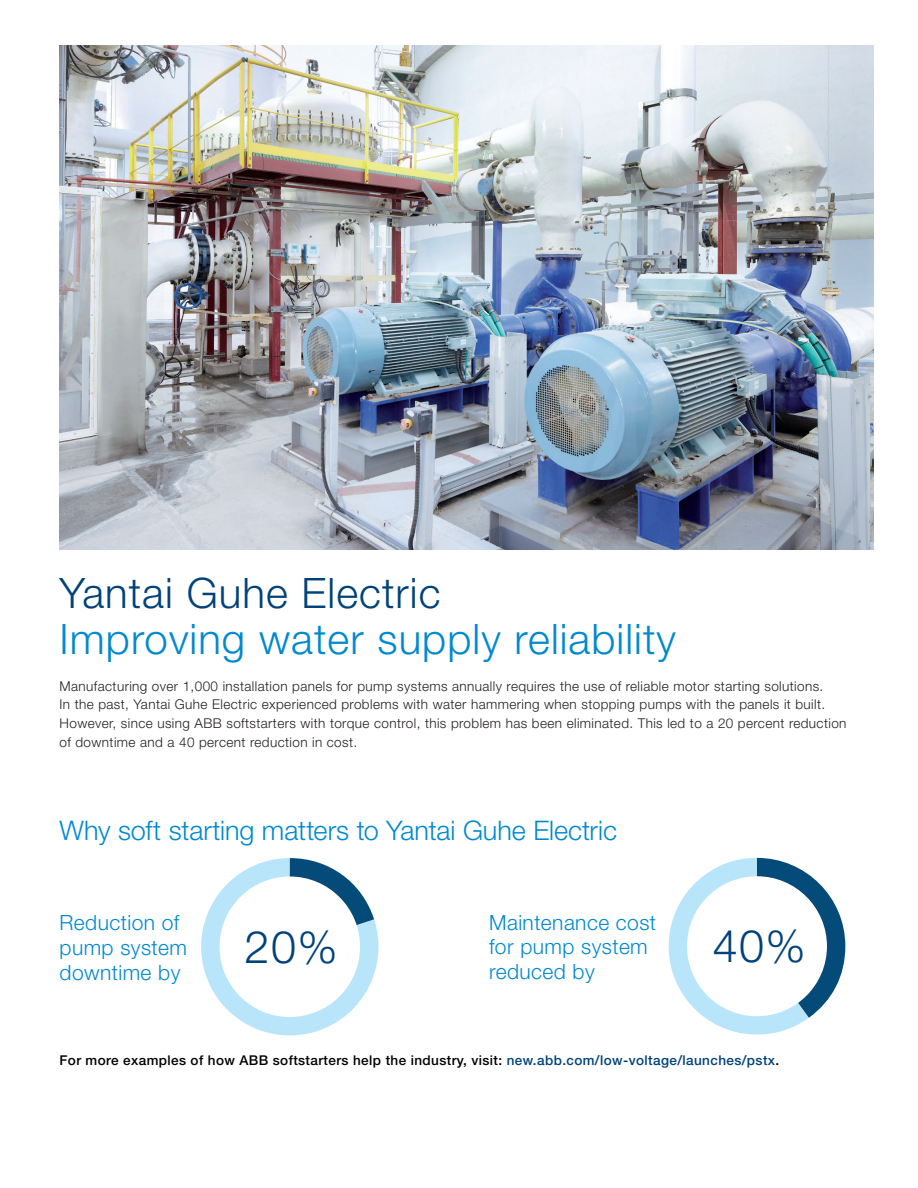
<style>
.page{position:relative;width:918px;height:1188px;background:#fff}
.page>*{position:absolute;margin:0;border:0;box-sizing:border-box;transform-origin:0 0}
.t1{font:300 45px "Helvetica Neue LT Std";color:#004279}
.t2{font:300 42px "Helvetica Neue LT Std";letter-spacing:.025em;color:#0089cf}
.t3{font:300 42px "Helvetica Neue LT Std";letter-spacing:.025em;color:#004279}
.t4{font:300 27px "Helvetica Neue LT Std";letter-spacing:-.005em;color:#0089cf}
.t5{font:300 21px/24.8px "Helvetica Neue LT Std";letter-spacing:.02em;color:#0089cf}
.t6{font:300 13.5px/18.6px "Helvetica Neue LT Std";letter-spacing:.03em;color:#231f20}
.t7{font:500 13.5px "Helvetica Neue LT Std";letter-spacing:.03em;color:#000002}
.s1{color:#004279}
</style>
<div class="page">
<img style="left:60px;top:45px;width:813px;height:504px">
<svg style="left:201px;top:858px;width:178px;height:178px"></svg>
<div style="left:220px;top:877px;width:140px;height:140px;background:#fff;border-radius:50%"></div>
<svg style="left:668px;top:858px;width:177px;height:177px"></svg>
<div style="left:687px;top:876px;width:140px;height:140px;background:#fff;border-radius:50%"></div>
<h2 class="t3" style="left:60px;top:568px;width:382px">Yantai Guhe Electric</h2>
<h2 class="t2" style="left:60px;top:613px;width:618px">Improving water supply reliability</h2>
<p class="t6" style="left:60px;top:677px;width:788px">Manufacturing over 1,000 installation panels for pump systems annually requires the use of reliable motor starting solutions.<br>In the past, Yantai Guhe Electric experienced problems with water hammering when stopping pumps with the panels it built.<br>However, since using ABB softstarters with torque control, this problem has been eliminated. This led to a 20 percent reduction of downtime and a 40 percent reduction in cost.</p>
<h3 class="t4" style="left:60px;top:814px;width:559px">Why soft starting matters to Yantai Guhe Electric</h3>
<h3 class="t5" style="left:60px;top:910px;width:129px">Reduction of pump system downtime by</h3>
<h3 class="t5" style="left:489px;top:909px;width:168px">Maintenance cost for pump system reduced by</h3>
<h1 class="t1" style="left:245px;top:920px;width:94px">20%</h1>
<h1 class="t1" style="left:713px;top:919px;width:94px">40%</h1>
<p class="t7" style="left:60px;top:1052px;width:721px">For more examples of how ABB softstarters help the industry, visit: <span class="s1">new.abb.com/low-voltage/launches/pstx</span>.</p>
</div>
